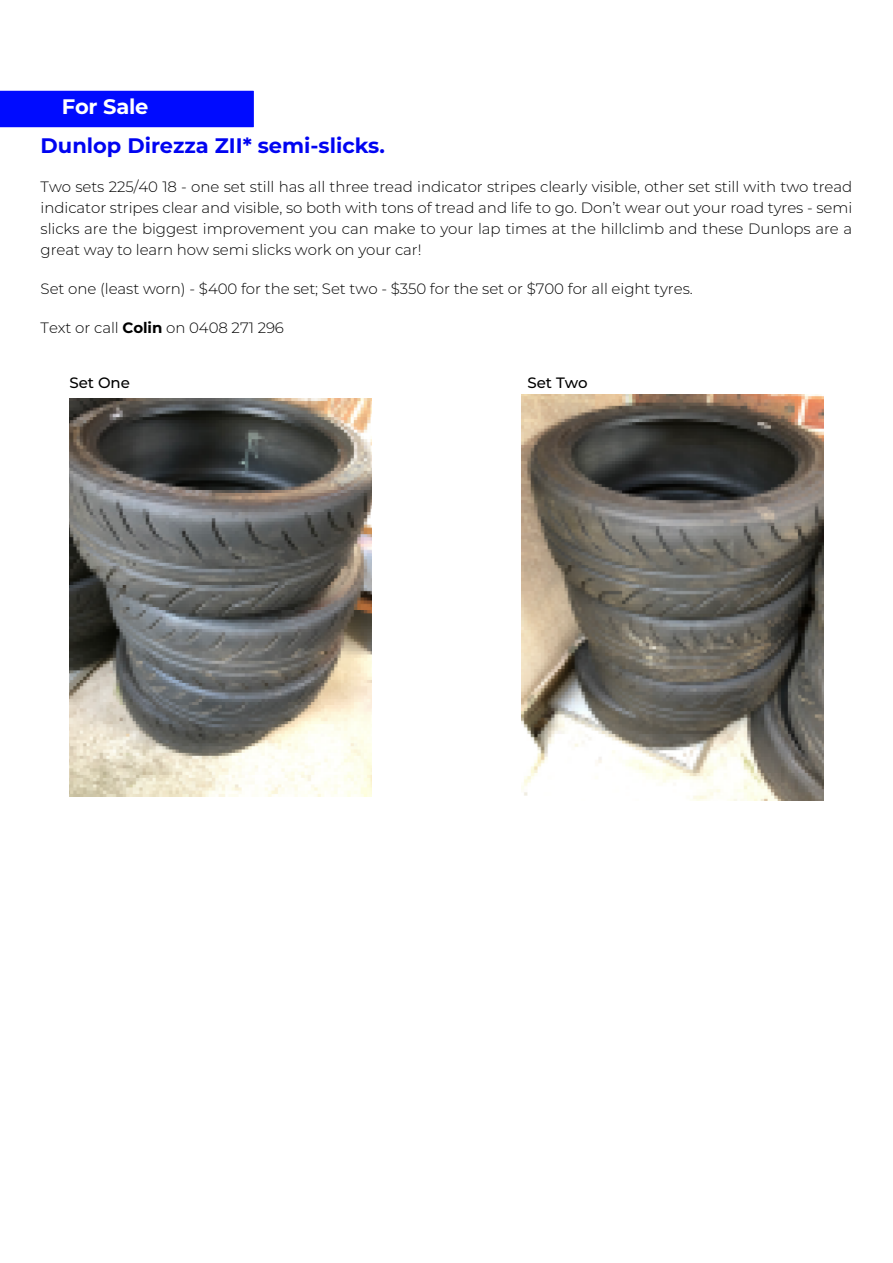
<style>
.page{position:relative;width:893px;height:1263px;background:#fff}
.page>*{position:absolute;margin:0;border:0;box-sizing:border-box;transform-origin:0 0}
.t1{font:700 21px "Montserrat";color:#0004f1}
.t2{font:700 21px "Montserrat";letter-spacing:-.01em;color:#fff}
.t3{font:300 15px/21px "Montserrat";letter-spacing:-.005em;color:#000;text-align:justify}
.t4{font:500 15px "Montserrat";letter-spacing:-.005em;color:#000}
.s1{font-weight:700}
</style>
<div class="page">
<div style="left:0;top:90px;width:254px;height:38px;background:#000bff"></div>
<img style="left:70px;top:398px;width:302px;height:399px">
<img style="left:521px;top:394px;width:302px;height:406px">
<h1 class="t2" style="left:62px;top:93px;width:88px">For Sale</h1>
<h1 class="t1" style="left:41px;top:132px;width:346px">Dunlop Direzza ZII* semi-slicks.</h1>
<p class="t3" style="left:41px;top:176px;width:813px">Two sets 225/40 18 - one set still has all three tread indicator stripes clearly visible, other set still with two tread indicator stripes clear and visible, so both with tons of tread and life to go. Don’t wear out your road tyres - semi slicks are the biggest improvement you can make to your lap times at the hillclimb and these Dunlops are a great way to learn how semi slicks work on your car!</p>
<p class="t3" style="left:41px;top:278px;width:654px">Set one (least worn) - $400 for the set; Set two - $350 for the set or $700 for all eight tyres.</p>
<p class="t3" style="left:41px;top:317px;width:245px">Text or call <span class="s1">Colin</span> on 0408 271 296</p>
<p class="t4" style="left:70px;top:373px;width:62px">Set One</p>
<p class="t4" style="left:528px;top:373px;width:62px">Set Two</p>
</div>
